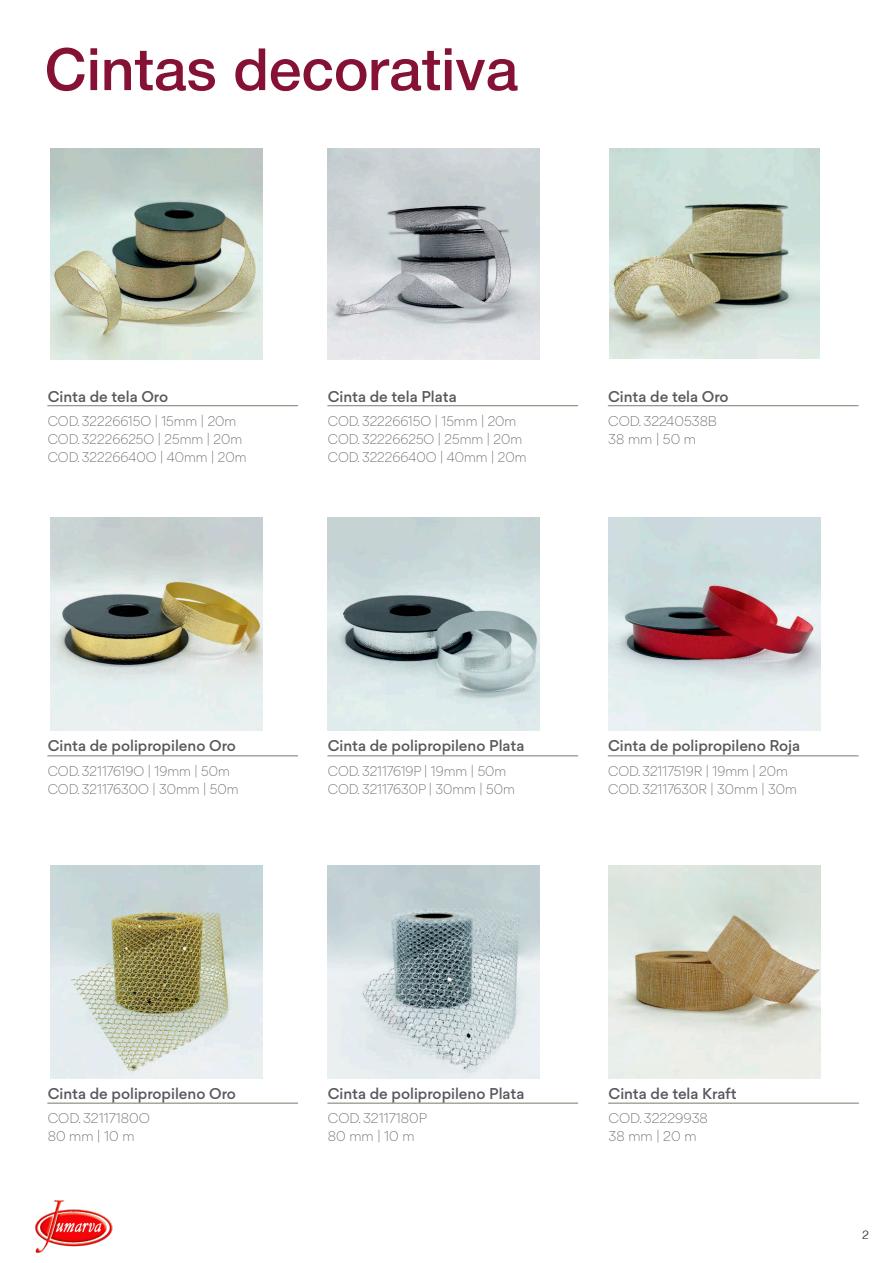
<style>
.page{position:relative;width:893px;height:1263px;background:#fff}
.page>*{position:absolute;margin:0;border:0;box-sizing:border-box;transform-origin:0 0}
.t1{font:500 58.5px "Helvetica Neue";color:#851235}
.t2{font:500 15px "Gordita";color:#57585a}
.t3{font:300 13.5px "Gordita";color:#57585a}
.t4{font:300 12px "Helvetica";color:#231f20}
</style>
<div class="page">
<img style="left:35px;top:1200px;width:78px;height:53px">
<hr style="left:47px;top:405px;width:251px;height:1px;background:#7b7a6a">
<hr style="left:47px;top:755px;width:251px;height:1px;background:#7b7a6a">
<hr style="left:47px;top:1103px;width:251px;height:1px;background:#7b7a6a">
<hr style="left:327px;top:405px;width:251px;height:1px;background:#7b7a6a">
<hr style="left:608px;top:405px;width:250px;height:1px;background:#7b7a6a">
<hr style="left:327px;top:755px;width:251px;height:1px;background:#7b7a6a">
<hr style="left:608px;top:755px;width:250px;height:1px;background:#7b7a6a">
<hr style="left:327px;top:1103px;width:251px;height:1px;background:#7b7a6a">
<hr style="left:608px;top:1103px;width:251px;height:1px;background:#7b7a6a">
<img style="left:50px;top:149px;width:212px;height:210px">
<img style="left:50px;top:518px;width:212px;height:213px">
<img style="left:50px;top:866px;width:212px;height:213px">
<img style="left:328px;top:518px;width:212px;height:213px">
<img style="left:328px;top:866px;width:212px;height:213px">
<img style="left:609px;top:518px;width:211px;height:213px">
<img style="left:609px;top:866px;width:211px;height:213px">
<img style="left:328px;top:149px;width:212px;height:210px">
<img style="left:609px;top:149px;width:210px;height:209px">
<p class="t1" style="left:45px;top:22px;width:475px">Cintas decorativa</p>
<p class="t2" style="left:48px;top:386px;width:122px">Cinta de tela Oro</p>
<p class="t3" style="left:48px;top:412px;width:190px">COD. 32226615O | 15mm | 20m</p>
<p class="t3" style="left:48px;top:430px;width:196px">COD. 32226625O | 25mm | 20m</p>
<p class="t3" style="left:48px;top:448px;width:200px">COD. 32226640O | 40mm | 20m</p>
<p class="t2" style="left:328px;top:386px;width:130px">Cinta de tela Plata</p>
<p class="t2" style="left:608px;top:386px;width:122px">Cinta de tela Oro</p>
<p class="t3" style="left:328px;top:412px;width:190px">COD. 32226615O | 15mm | 20m</p>
<p class="t3" style="left:328px;top:430px;width:196px">COD. 32226625O | 25mm | 20m</p>
<p class="t3" style="left:328px;top:448px;width:200px">COD. 32226640O | 40mm | 20m</p>
<p class="t3" style="left:608px;top:412px;width:110px">COD. 32240538B</p>
<p class="t3" style="left:608px;top:430px;width:89px">38 mm | 50 m</p>
<p class="t2" style="left:48px;top:736px;width:190px">Cinta de polipropileno Oro</p>
<p class="t3" style="left:48px;top:762px;width:184px">COD. 32117619O | 19mm | 50m</p>
<p class="t3" style="left:48px;top:780px;width:192px">COD. 32117630O | 30mm | 50m</p>
<p class="t2" style="left:328px;top:736px;width:198px">Cinta de polipropileno Plata</p>
<p class="t2" style="left:608px;top:736px;width:194px">Cinta de polipropileno Roja</p>
<p class="t3" style="left:328px;top:762px;width:180px">COD. 32117619P | 19mm | 50m</p>
<p class="t3" style="left:328px;top:780px;width:189px">COD. 32117630P | 30mm | 50m</p>
<p class="t3" style="left:608px;top:762px;width:181px">COD. 32117519R | 19mm | 20m</p>
<p class="t3" style="left:608px;top:780px;width:190px">COD. 32117630R | 30mm | 30m</p>
<p class="t2" style="left:48px;top:1083px;width:190px">Cinta de polipropileno Oro</p>
<p class="t3" style="left:48px;top:1109px;width:104px">COD. 32117180O</p>
<p class="t3" style="left:48px;top:1127px;width:88px">80 mm | 10 m</p>
<p class="t2" style="left:328px;top:1083px;width:198px">Cinta de polipropileno Plata</p>
<p class="t2" style="left:609px;top:1083px;width:130px">Cinta de tela Kraft</p>
<p class="t3" style="left:328px;top:1109px;width:101px">COD. 32117180P</p>
<p class="t3" style="left:328px;top:1127px;width:88px">80 mm | 10 m</p>
<p class="t3" style="left:609px;top:1109px;width:101px">COD. 32229938</p>
<p class="t3" style="left:609px;top:1127px;width:89px">38 mm | 20 m</p>
<p class="t4" style="left:862px;top:1227px;width:8px">2</p>
</div>
